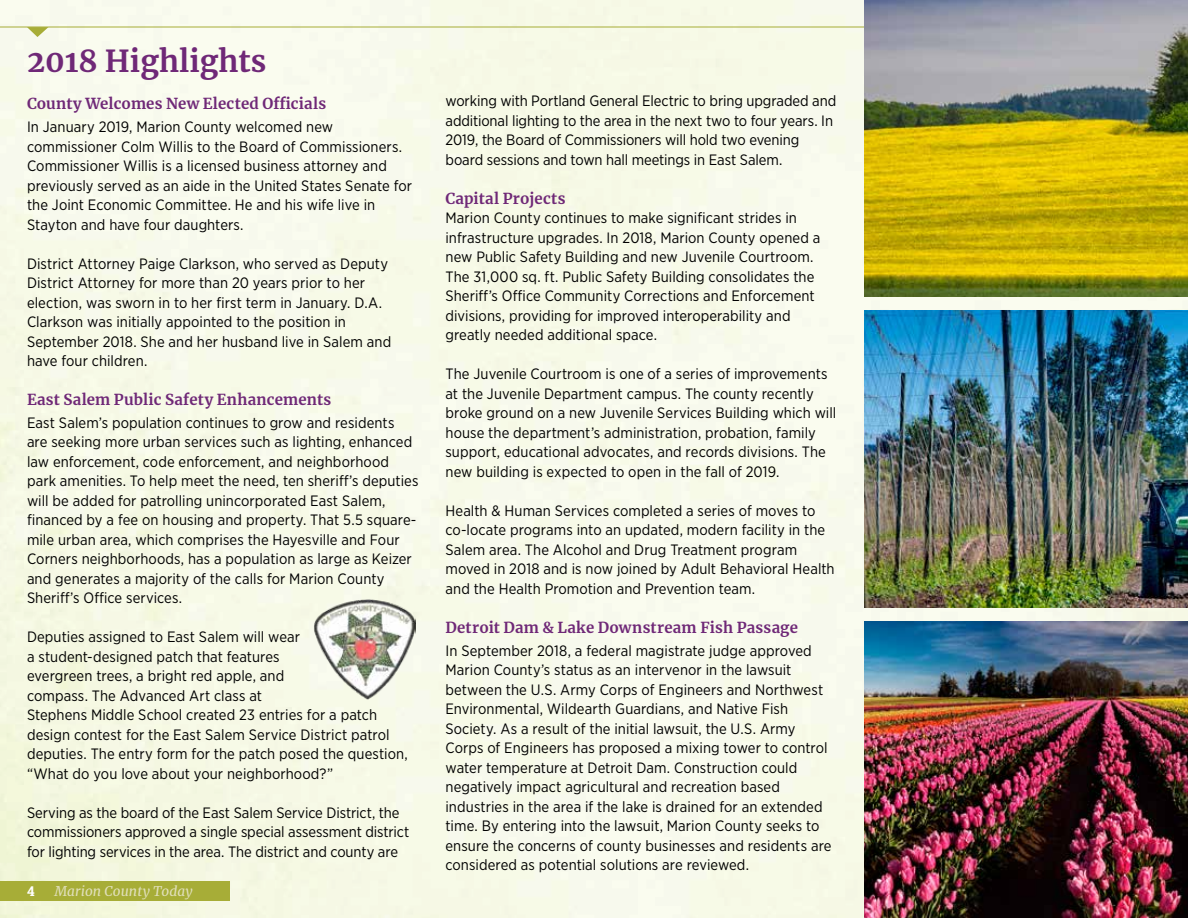
<style>
.page{position:relative;width:1188px;height:918px;background:#fff}
.page>*{position:absolute;margin:0;border:0;box-sizing:border-box;transform-origin:0 0}
.t1{font:700 30px "Merriweather";color:#6f2877}
.t2{font:15px/19.5px "Gotham Narrow";letter-spacing:.005em;color:#000}
.t3{font:700 15px "Merriweather";letter-spacing:.015em;color:#6f2877}
.t4{font:italic 13.5px "Merriweather";letter-spacing:.005em;color:#e0dfba}
.t5{font:700 13.5px "Roboto Slab";color:#fff}
</style>
<div class="page">
<hr style="left:0;top:27px;width:1188px;height:1px;background:#a7ad37">
<svg style="left:27px;top:27px;width:21px;height:10px"></svg>
<img style="left:864px;top:621px;width:324px;height:297px">
<img style="left:864px;top:310px;width:324px;height:298px">
<img style="left:864px;top:0;width:324px;height:297px">
<div style="left:0;top:881px;width:230px;height:20px;background:#a7ad37"></div>
<img style="left:313px;top:598px;width:103px;height:102px">
<h1 class="t1" style="left:27px;top:40px;width:241px">2018 Highlights</h1>
<p class="t3" style="left:27px;top:93px;width:301px">County Welcomes New Elected Officials</p>
<p class="t2" style="left:27px;top:117px;width:387px">In January 2019, Marion County welcomed new commissioner Colm Willis to the Board of Commissioners.<br>Commissioner Willis is a licensed business attorney and previously served as an aide in the United States Senate for the Joint Economic Committee. He and his wife live in Stayton and have four daughters.</p>
<p class="t2" style="left:27px;top:253px;width:366px">District Attorney Paige Clarkson, who served as Deputy District Attorney for more than 20 years prior to her election, was sworn in to her first term in January. D.A.<br>Clarkson was initially appointed to the position in September 2018. She and her husband live in Salem and have four children.</p>
<p class="t3" style="left:27px;top:389px;width:306px">East Salem Public Safety Enhancements</p>
<p class="t2" style="left:27px;top:412px;width:393px">East Salem’s population continues to grow and residents are seeking more urban services such as lighting, enhanced law enforcement, code enforcement, and neighborhood park amenities. To help meet the need, ten sheriff’s deputies will be added for patrolling unincorporated East Salem, financed by a fee on housing and property. That 5.5 square&shy;mile urban area, which comprises the Hayesville and Four Corners neighborhoods, has a population as large as Keizer and generates a majority of the calls for Marion County Sheriff’s Office services.</p>
<p class="t2" style="left:27px;top:627px;width:382px">Deputies assigned to East Salem will wear<br>a student-designed patch that features<br>evergreen trees, a bright red apple, and<br>compass. The Advanced Art class at<br>Stephens Middle School created 23 entries for a patch design contest for the East Salem Service District patrol deputies. The entry form for the patch posed the question, “What do you love about your neighborhood?”</p>
<p class="t2" style="left:27px;top:802px;width:384px">Serving as the board of the East Salem Service District, the commissioners approved a single special assessment district for lighting services in the area. The district and county are</p>
<p class="t5" style="left:27px;top:882px;width:9px">4</p>
<p class="t4" style="left:54px;top:882px;width:140px">Marion County Today</p>
<p class="t2" style="left:446px;top:91px;width:392px">working with Portland General Electric to bring upgraded and additional lighting to the area in the next two to four years. In 2019, the Board of Commissioners will hold two evening board sessions and town hall meetings in East Salem.</p>
<p class="t3" style="left:446px;top:188px;width:122px">Capital Projects</p>
<p class="t2" style="left:446px;top:208px;width:376px">Marion County continues to make significant strides in infrastructure upgrades. In 2018, Marion County opened a new Public Safety Building and new Juvenile Courtroom.<br>The 31,000 sq. ft. Public Safety Building consolidates the Sheriff’s Office Community Corrections and Enforcement divisions, providing for improved interoperability and greatly needed additional space.</p>
<p class="t2" style="left:446px;top:364px;width:392px">The Juvenile Courtroom is one of a series of improvements at the Juvenile Department campus. The county recently broke ground on a new Juvenile Services Building which will house the department’s administration, probation, family support, educational advocates, and records divisions. The new building is expected to open in the fall of 2019.</p>
<p class="t2" style="left:446px;top:501px;width:391px">Health &amp; Human Services completed a series of moves to co-locate programs into an updated, modern facility in the Salem area. The Alcohol and Drug Treatment program moved in 2018 and is now joined by Adult Behavioral Health and the Health Promotion and Prevention team.</p>
<p class="t3" style="left:446px;top:617px;width:354px">Detroit Dam &amp; Lake Downstream Fish Passage</p>
<p class="t2" style="left:446px;top:640px;width:388px">In September 2018, a federal magistrate judge approved Marion County’s status as an intervenor in the lawsuit between the U.S. Army Corps of Engineers and Northwest Environmental, Wildearth Guardians, and Native Fish Society. As a result of the initial lawsuit, the U.S. Army Corps of Engineers has proposed a mixing tower to control water temperature at Detroit Dam. Construction could negatively impact agricultural and recreation based industries in the area if the lake is drained for an extended time. By entering into the lawsuit, Marion County seeks to ensure the concerns of county businesses and residents are considered as potential solutions are reviewed.</p>
</div>
